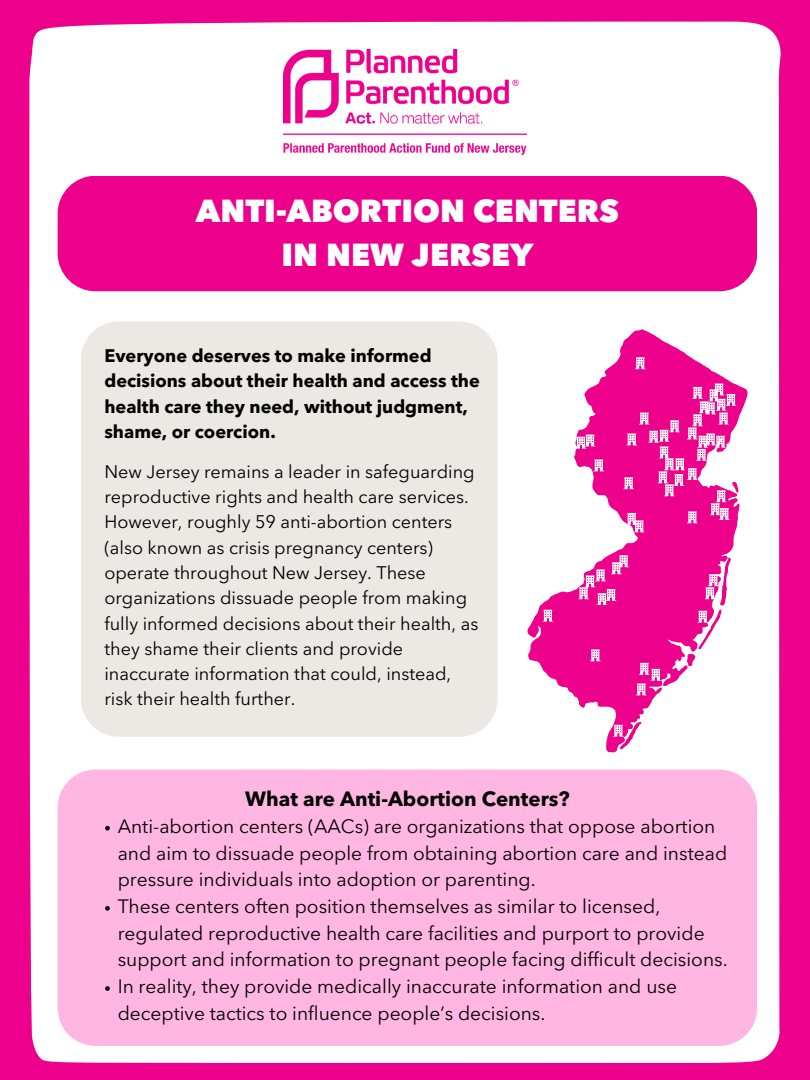
<style>
.page{position:relative;width:810px;height:1080px;background:#ec008c}
.page>*{position:absolute;margin:0;border:0;box-sizing:border-box;transform-origin:0 0}
.t1{font:800 31.56px "Avenir Next Cyr";color:#fff}
.t2{font:700 20.5px "Avenir Next LT Pro";color:#000}
.t3{font:19.25px/26.8px "Avenir Next LT Pro";color:#000}
.t4{font:18.06px/25.2px "Avenir Next LT Pro";color:#000}
.t5{font:700 18.06px/25.2px "Avenir Next LT Pro";color:#000}
</style>
<div class="page">
<div style="left:29px;top:22px;width:752px;height:1041px;background:#fff"></div>
<div style="left:58px;top:176px;width:699px;height:115px;background:#ec008c;border-radius:38px"></div>
<img style="left:284px;top:50px;width:242px;height:104px">
<div style="left:81px;top:322px;width:417px;height:415px;background:#ece8e3"></div>
<div style="left:58px;top:770px;width:699px;height:276px;background:#ffb6e2"></div>
<svg style="left:105px;top:826px;width:5px;height:5px"></svg>
<svg style="left:105px;top:906px;width:5px;height:5px"></svg>
<svg style="left:105px;top:986px;width:5px;height:5px"></svg>
<svg style="left:526px;top:329px;width:222px;height:424px;fill:#fff"></svg>
<svg style="left:635px;top:357px;width:10px;height:12px"></svg>
<svg style="left:687px;top:557px;width:44px;height:110px"></svg>
<svg style="left:543px;top:610px;width:10px;height:11px"></svg>
<svg style="left:576px;top:435px;width:19px;height:13px"></svg>
<svg style="left:594px;top:459px;width:10px;height:12px"></svg>
<svg style="left:578px;top:555px;width:51px;height:50px"></svg>
<svg style="left:590px;top:649px;width:10px;height:12px"></svg>
<svg style="left:636px;top:663px;width:25px;height:32px"></svg>
<svg style="left:613px;top:721px;width:29px;height:28px"></svg>
<svg style="left:623px;top:384px;width:116px;height:148px"></svg>
<p class="t1" style="left:196px;top:192px;width:425px">ANTI-ABORTION CENTERS</p>
<p class="t1" style="left:281px;top:236px;width:253px">IN NEW JERSEY</p>
<p class="t5" style="left:104px;top:345px;width:377px">Everyone deserves to make informed decisions about their health and access the health care they need, without judgment, shame, or coercion.</p>
<p class="t4" style="left:104px;top:461px;width:375px">New Jersey remains a leader in safeguarding reproductive rights and health care services.<br>However, roughly 59 anti-abortion centers (also known as crisis pregnancy centers) operate throughout New Jersey. These organizations dissuade people from making fully informed decisions about their health, as they shame their clients and provide inaccurate information that could, instead, risk their health further.</p>
<p class="t2" style="left:245px;top:790px;width:326px">What are Anti-Abortion Centers?</p>
<p class="t3" style="left:118px;top:815px;width:611px">Anti-abortion centers (AACs) are organizations that oppose abortion and aim to dissuade people from obtaining abortion care and instead pressure individuals into adoption or parenting.</p>
<p class="t3" style="left:118px;top:895px;width:612px">These centers often position themselves as similar to licensed, regulated reproductive health care facilities and purport to provide support and information to pregnant people facing difficult decisions.</p>
<p class="t3" style="left:118px;top:975px;width:561px">In reality, they provide medically inaccurate information and use deceptive tactics to influence people’s decisions.</p>
</div>
